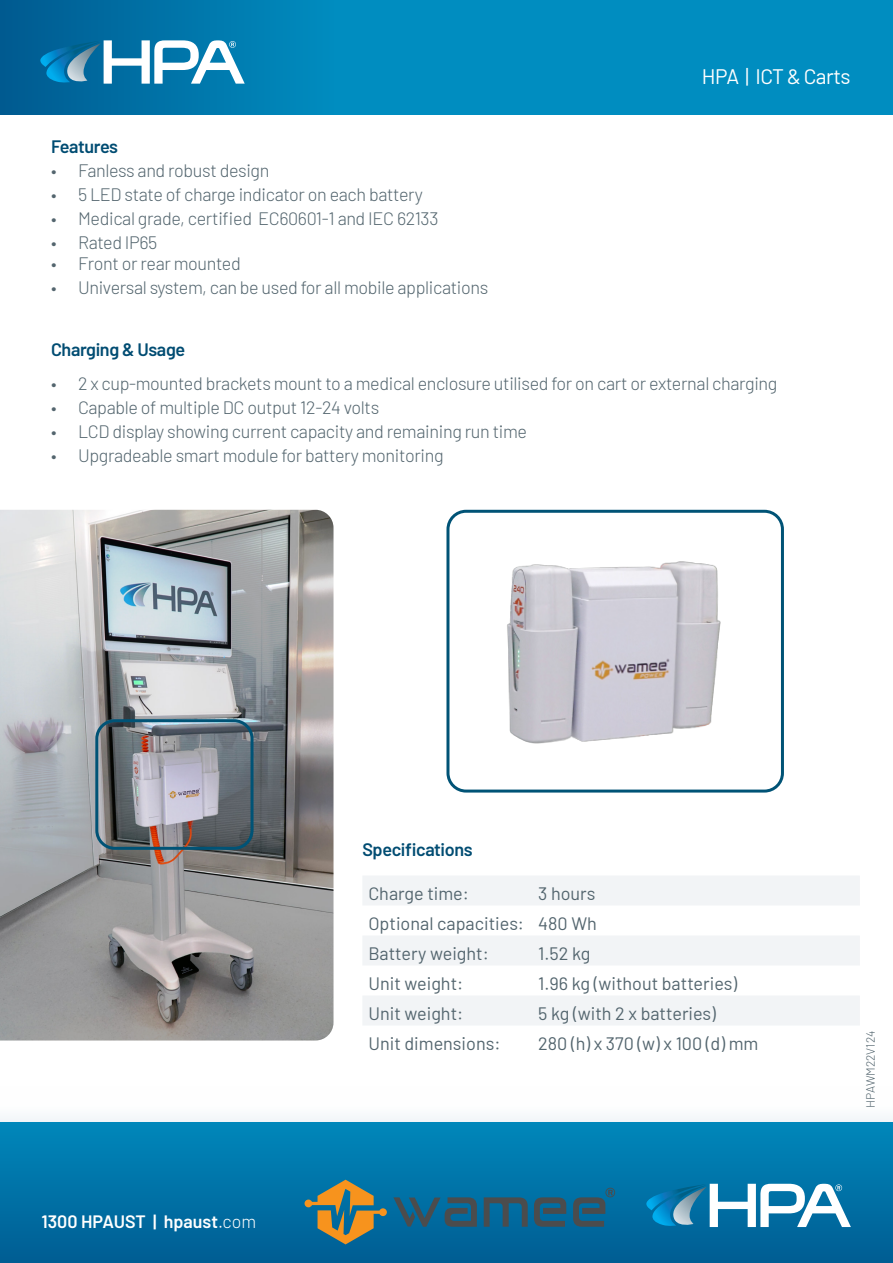
<style>
.page{position:relative;width:893px;height:1263px;background:#fff}
.page>*{position:absolute;margin:0;border:0;box-sizing:border-box;transform-origin:0 0}
.t1{font:21px "Barlow";letter-spacing:-.03em;color:#fff}
.t2{font:300 18px "Barlow";letter-spacing:-.02em;color:#53656e}
.t3{font:18px "Barlow";color:#53656e}
.t4{font:600 18px "Barlow";letter-spacing:-.02em;color:#004c72}
.t5{font:600 17.85px "Barlow";color:#fff}
.t6{font:300 12px "Barlow";color:#53656e}
.s1{font-weight:300}
</style>
<div class="page">
<svg style="left:0;top:1117px;width:893px;height:146px;background:#0978aa"></svg>
<div style="left:0;top:0;width:893px;height:115px;background:#008dc0"></div>
<div style="left:0;top:0;width:333px;height:115px;background:linear-gradient(to right,#005a90,#008cbf)"></div>
<svg style="left:40px;top:40px;width:205px;height:45px;background:#55a0c3"></svg>
<svg style="left:646px;top:1184px;width:205px;height:45px"></svg>
<svg style="left:305px;top:1180px;width:82px;height:64px;background:#627b6c"></svg>
<svg style="left:393px;top:1197px;width:84px;height:30px;background:#215d7b"></svg>
<svg style="left:484px;top:1197px;width:44px;height:30px"></svg>
<svg style="left:534px;top:1197px;width:32px;height:30px"></svg>
<svg style="left:573px;top:1188px;width:42px;height:39px;background:#1d6080"></svg>
<svg style="left:363px;top:876px;width:497px;height:149px;fill:#f2f4f6"></svg>
<img style="left:0;top:510px;width:333px;height:530px">
<div style="left:95px;top:719px;width:159px;height:131px;border:3px solid #005376;border-radius:18px"></div>
<img style="left:507px;top:561px;width:214px;height:183px">
<div style="left:446px;top:510px;width:338px;height:282px;border:3px solid #005376;border-radius:18px"></div>
<p class="t4" style="left:51px;top:133px;width:69px">Features</p>
<p class="t2" style="left:51px;top:157px;width:220px">• Fanless and robust design</p>
<p class="t2" style="left:51px;top:181px;width:373px">• 5 LED state of charge indicator on each battery</p>
<p class="t2" style="left:51px;top:205px;width:389px">• Medical grade, certified EC60601-1 and IEC 62133</p>
<p class="t2" style="left:51px;top:229px;width:108px">• Rated IP65</p>
<p class="t2" style="left:51px;top:250px;width:191px">• Front or rear mounted</p>
<p class="t2" style="left:51px;top:274px;width:439px">• Universal system, can be used for all mobile applications</p>
<p class="t1" style="left:702px;top:61px;width:150px">HPA | ICT &amp; Carts</p>
<p class="t4" style="left:51px;top:336px;width:136px">Charging &amp; Usage</p>
<p class="t2" style="left:51px;top:371px;width:728px">• 2 x cup-mounted brackets mount to a medical enclosure utilised for on cart or external charging</p>
<p class="t2" style="left:51px;top:395px;width:330px">• Capable of multiple DC output 12-24 volts</p>
<p class="t2" style="left:51px;top:419px;width:477px">• LCD display showing current capacity and remaining run time</p>
<p class="t2" style="left:51px;top:443px;width:394px">• Upgradeable smart module for battery monitoring</p>
<p class="t5" style="left:41px;top:1208px;width:216px">1300 HPAUST | hpaust<span class="s1">.com</span></p>
<p class="t4" style="left:362px;top:836px;width:112px">Specifications</p>
<p class="t3" style="left:368px;top:880px;width:102px">Charge time:</p>
<p class="t3" style="left:538px;top:880px;width:59px">3 hours</p>
<p class="t3" style="left:368px;top:910px;width:157px">Optional capacities:</p>
<p class="t3" style="left:538px;top:910px;width:60px">480 Wh</p>
<p class="t3" style="left:368px;top:940px;width:122px">Battery weight:</p>
<p class="t3" style="left:538px;top:940px;width:54px">1.52 kg</p>
<p class="t3" style="left:368px;top:970px;width:96px">Unit weight:</p>
<p class="t3" style="left:538px;top:970px;width:200px">1.96 kg (without batteries)</p>
<p class="t3" style="left:368px;top:1000px;width:96px">Unit weight:</p>
<p class="t3" style="left:538px;top:1000px;width:179px">5 kg (with 2 x batteries)</p>
<p class="t3" style="left:368px;top:1030px;width:134px">Unit dimensions:</p>
<p class="t3" style="left:538px;top:1030px;width:222px">280 (h) x 370 (w) x 100 (d) mm</p>
<p class="t6" style="left:862px;top:1108px;width:79px;rotate:-90deg">HPAWM22V124</p>
</div>
